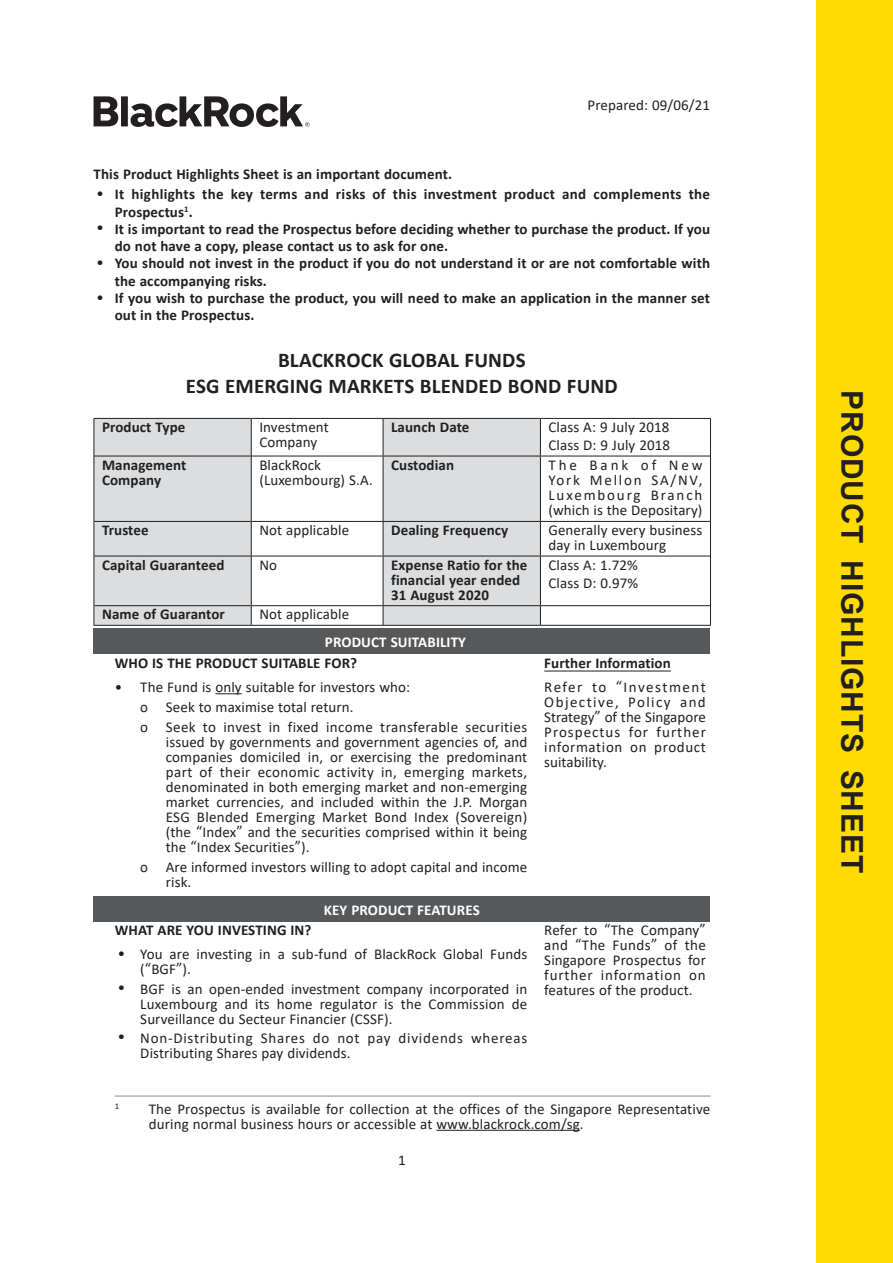
<style>
.page{position:relative;width:893px;height:1263px;background:#fff}
.page>*{position:absolute;margin:0;border:0;box-sizing:border-box;transform-origin:0 0}
.t1{font:700 30px "Arial";letter-spacing:.03em;color:#231f20}
.Body_Text{font:700 21px "Calibri";letter-spacing:.005em;color:#231f20}
.Body_Text-2{font:15px/15px "Calibri";letter-spacing:.01em;color:#231f20}
.Body_Text-3{font:700 15px/17.2px "Calibri";letter-spacing:.005em;color:#231f20}
.Body_Text-4{font:700 15px/17.2px "Calibri";letter-spacing:.025em;color:#231f20}
.Body_Text-5{font:15px/15px "Calibri";letter-spacing:.05em;color:#231f20}
.Heading_2{font:700 15px "Calibri";letter-spacing:.005em;color:#231f20}
.Heading_2-2{font:700 15px "Calibri";letter-spacing:.005em;color:#fff}
.Heading_3{font:700 15px "Calibri";letter-spacing:.005em;color:#231f20}
.Body_Text-6{font:8.7px "Calibri";color:#231f20}
</style>
<div class="page">
<div style="left:816px;top:0;width:77px;height:1263px;background:#ffdc01"></div>
<svg style="left:94px;top:96px;width:216px;height:31px"></svg>
<svg style="left:95px;top:419px;width:445px;height:206px;fill:#dcdddf"></svg>
<hr style="left:383px;top:419px;width:1px;height:37px;background:#231f20">
<hr style="left:540px;top:419px;width:1px;height:37px;background:#231f20">
<hr style="left:94px;top:456px;width:157px;height:1px;background:#231f20">
<hr style="left:252px;top:456px;width:131px;height:1px;background:#231f20">
<hr style="left:383px;top:456px;width:157px;height:1px;background:#231f20">
<hr style="left:383px;top:456px;width:1px;height:65px;background:#231f20">
<hr style="left:540px;top:456px;width:170px;height:1px;background:#231f20">
<hr style="left:540px;top:456px;width:1px;height:65px;background:#231f20">
<hr style="left:94px;top:521px;width:157px;height:1px;background:#231f20">
<hr style="left:252px;top:521px;width:131px;height:1px;background:#231f20">
<hr style="left:383px;top:521px;width:157px;height:1px;background:#231f20">
<hr style="left:383px;top:522px;width:1px;height:34px;background:#231f20">
<hr style="left:540px;top:521px;width:170px;height:1px;background:#231f20">
<hr style="left:540px;top:522px;width:1px;height:34px;background:#231f20">
<hr style="left:94px;top:556px;width:157px;height:1px;background:#231f20">
<hr style="left:252px;top:556px;width:131px;height:1px;background:#231f20">
<hr style="left:383px;top:556px;width:157px;height:1px;background:#231f20">
<hr style="left:383px;top:556px;width:1px;height:49px;background:#231f20">
<hr style="left:540px;top:556px;width:170px;height:1px;background:#231f20">
<hr style="left:540px;top:556px;width:1px;height:49px;background:#231f20">
<hr style="left:94px;top:605px;width:157px;height:1px;background:#231f20">
<hr style="left:252px;top:605px;width:131px;height:1px;background:#231f20">
<hr style="left:383px;top:605px;width:157px;height:1px;background:#231f20">
<svg style="left:383px;top:606px;width:1px;height:19px"></svg>
<hr style="left:540px;top:605px;width:170px;height:1px;background:#231f20">
<svg style="left:540px;top:606px;width:1px;height:19px"></svg>
<hr style="left:251px;top:418px;width:132px;height:1px;background:#231f20">
<hr style="left:383px;top:418px;width:157px;height:1px;background:#231f20">
<hr style="left:540px;top:418px;width:171px;height:1px;background:#231f20">
<hr style="left:710px;top:419px;width:1px;height:37px;background:#231f20">
<hr style="left:710px;top:456px;width:1px;height:65px;background:#231f20">
<hr style="left:710px;top:521px;width:1px;height:35px;background:#231f20">
<hr style="left:710px;top:556px;width:1px;height:50px;background:#231f20">
<svg style="left:710px;top:606px;width:1px;height:19px"></svg>
<hr style="left:251px;top:625px;width:132px;height:1px;background:#231f20">
<hr style="left:383px;top:625px;width:157px;height:1px;background:#231f20">
<hr style="left:540px;top:625px;width:171px;height:1px;background:#231f20">
<hr style="left:94px;top:418px;width:157px;height:1px;background:#231f20">
<hr style="left:94px;top:419px;width:1px;height:37px;background:#231f20">
<hr style="left:251px;top:419px;width:1px;height:37px;background:#231f20">
<hr style="left:94px;top:456px;width:1px;height:65px;background:#231f20">
<hr style="left:251px;top:456px;width:1px;height:65px;background:#231f20">
<hr style="left:94px;top:521px;width:1px;height:35px;background:#231f20">
<hr style="left:251px;top:521px;width:1px;height:35px;background:#231f20">
<hr style="left:94px;top:556px;width:1px;height:50px;background:#231f20">
<hr style="left:251px;top:556px;width:1px;height:50px;background:#231f20">
<svg style="left:94px;top:606px;width:1px;height:19px"></svg>
<svg style="left:251px;top:606px;width:1px;height:19px"></svg>
<hr style="left:94px;top:625px;width:157px;height:1px;background:#231f20">
<div style="left:94px;top:629px;width:616px;height:25px;background:#57585a"></div>
<hr style="left:544px;top:671px;width:127px;height:1px;background:#231f20">
<svg style="left:215px;top:693px;width:27px;height:1px"></svg>
<div style="left:94px;top:896px;width:616px;height:26px;background:#57585a"></div>
<hr style="left:115px;top:1096px;width:596px;height:1px;background:#8a8c8f">
<hr style="left:436px;top:1130px;width:144px;height:1px;background:#231f20">
<p class="Body_Text-2" style="left:588px;top:97px;width:124px">Prepared: 09/06/21</p>
<p class="Body_Text-3" style="left:94px;top:165px;width:360px">This Product Highlights Sheet is an important document.</p>
<p class="Body_Text-2" style="left:108px;top:190px;width:9px;rotate:90deg">•</p>
<p class="Body_Text-4" style="left:115px;top:186px;width:597px">It highlights the key terms and risks of this investment product and complements the<br>Prospectus<sup>1</sup>.</p>
<p class="Body_Text-2" style="left:108px;top:224px;width:9px;rotate:90deg">•</p>
<p class="Body_Text-3" style="left:115px;top:220px;width:597px">It is important to read the Prospectus before deciding whether to purchase the product. If you do not have a copy, please contact us to ask for one.</p>
<p class="Body_Text-2" style="left:108px;top:259px;width:9px;rotate:90deg">•</p>
<p class="Body_Text-3" style="left:115px;top:255px;width:597px">You should not invest in the product if you do not understand it or are not comfortable with the accompanying risks.</p>
<p class="Body_Text-2" style="left:108px;top:293px;width:9px;rotate:90deg">•</p>
<p class="Body_Text-3" style="left:115px;top:289px;width:597px">If you wish to purchase the product, you will need to make an application in the manner set out in the Prospectus.</p>
<p class="Body_Text" style="left:278px;top:346px;width:249px">BLACKROCK GLOBAL FUNDS</p>
<p class="Body_Text" style="left:186px;top:371px;width:433px">ESG EMERGING MARKETS BLENDED BOND FUND</p>
<p class="Body_Text-3" style="left:102px;top:418px;width:85px">Product Type</p>
<p class="Body_Text-2" style="left:259px;top:419px;width:71px">Investment<br>Company</p>
<p class="Body_Text-3" style="left:391px;top:418px;width:80px">Launch Date</p>
<p class="Body_Text-2" style="left:548px;top:419px;width:123px">Class A: 9 July 2018</p>
<p class="Body_Text-2" style="left:548px;top:437px;width:123px">Class D: 9 July 2018</p>
<p class="Body_Text-3" style="left:102px;top:457px;width:86px;line-height:15px">Management<br>Company</p>
<p class="Body_Text-2" style="left:259px;top:457px;width:115px">BlackRock (Luxembourg) S.A.</p>
<p class="Body_Text-3" style="left:391px;top:456px;width:65px">Custodian</p>
<p class="Body_Text-2" style="left:548px;top:456px;width:155px;text-align:justify">The Bank of New York Mellon SA/NV, Luxembourg Branch (which is the Depositary)</p>
<p class="Body_Text-3" style="left:102px;top:521px;width:48px">Trustee</p>
<p class="Body_Text-2" style="left:259px;top:522px;width:91px">Not applicable</p>
<p class="Body_Text-3" style="left:391px;top:521px;width:119px">Dealing Frequency</p>
<p class="Body_Text-2" style="left:548px;top:522px;width:155px">Generally every business day in Luxembourg</p>
<p class="Body_Text-3" style="left:102px;top:556px;width:124px">Capital Guaranteed</p>
<p class="Body_Text-2" style="left:259px;top:557px;width:19px">No</p>
<p class="Body_Text-3" style="left:391px;top:557px;width:138px;line-height:15px">Expense Ratio for the financial year ended<br>31 August 2020</p>
<p class="Body_Text-2" style="left:548px;top:557px;width:91px">Class A: 1.72%</p>
<p class="Body_Text-2" style="left:548px;top:575px;width:91px">Class D: 0.97%</p>
<p class="Body_Text-3" style="left:102px;top:605px;width:124px">Name of Guarantor</p>
<p class="Body_Text-2" style="left:259px;top:606px;width:91px">Not applicable</p>
<p class="Heading_2-2" style="left:325px;top:632px;width:143px">PRODUCT SUITABILITY</p>
<p class="Heading_2" style="left:115px;top:652px;width:244px">WHO IS THE PRODUCT SUITABLE FOR?</p>
<p class="Heading_3" style="left:544px;top:652px;width:128px">Further Information</p>
<p class="Body_Text-2" style="left:115px;top:679px;width:297px">• The Fund is only suitable for investors who:</p>
<p class="Body_Text-2" style="left:544px;top:679px;width:163px;text-align:justify">Refer to “Investment Objective, Policy and Strategy” of the Singapore Prospectus for further information on product suitability.</p>
<p class="Body_Text-2" style="left:140px;top:699px;width:215px">o Seek to maximise total return.</p>
<p class="Body_Text-2" style="left:166px;top:719px;width:363px;text-align:justify;text-indent:-26px">o Seek to invest in fixed income transferable securities issued by governments and government agencies of, and companies domiciled in, or exercising the predominant part of their economic activity in, emerging markets, denominated in both emerging market and non-emerging market currencies, and included within the J.P. Morgan ESG Blended Emerging Market Bond Index (Sovereign) (the “Index” and the securities comprised within it being the “Index Securities”).</p>
<p class="Body_Text-2" style="left:166px;top:859px;width:363px;text-indent:-26px">o Are informed investors willing to adopt capital and income risk.</p>
<p class="Heading_2-2" style="left:324px;top:899px;width:157px">KEY PRODUCT FEATURES</p>
<p class="Heading_2" style="left:115px;top:919px;width:198px">WHAT ARE YOU INVESTING IN?</p>
<p class="Body_Text-2" style="left:544px;top:922px;width:163px;text-align:justify">Refer to “The Company” and “The Funds” of the Singapore Prospectus for further information on features of the product.</p>
<p class="Body_Text-2" style="left:130px;top:950px;width:9px;rotate:90deg">•</p>
<p class="Body_Text-2" style="left:140px;top:946px;width:388px">You are investing in a sub-fund of BlackRock Global Funds (“BGF”).</p>
<p class="Body_Text-2" style="left:130px;top:984px;width:9px;rotate:90deg">•</p>
<p class="Body_Text-2" style="left:140px;top:981px;width:388px;text-align:justify">BGF is an open-ended investment company incorporated in Luxembourg and its home regulator is the Commission de Surveillance du Secteur Financier (CSSF).</p>
<p class="Body_Text-2" style="left:130px;top:1033px;width:9px;rotate:90deg">•</p>
<p class="Body_Text-5" style="left:140px;top:1030px;width:388px">Non-Distributing Shares do not pay dividends whereas<br>Distributing Shares pay dividends.</p>
<p class="Body_Text-6" style="left:115px;top:1100px;width:6px">1</p>
<p class="Body_Text-2" style="left:149px;top:1101px;width:563px">The Prospectus is available for collection at the offices of the Singapore Representative during normal business hours or accessible at www.blackrock.com/sg.</p>
<p class="Body_Text-2" style="left:398px;top:1152px;width:9px">1</p>
<h1 class="t1" style="left:873px;top:390px;width:484px;rotate:90deg">PRODUCT HIGHLIGHTS SHEET</h1>
</div>
